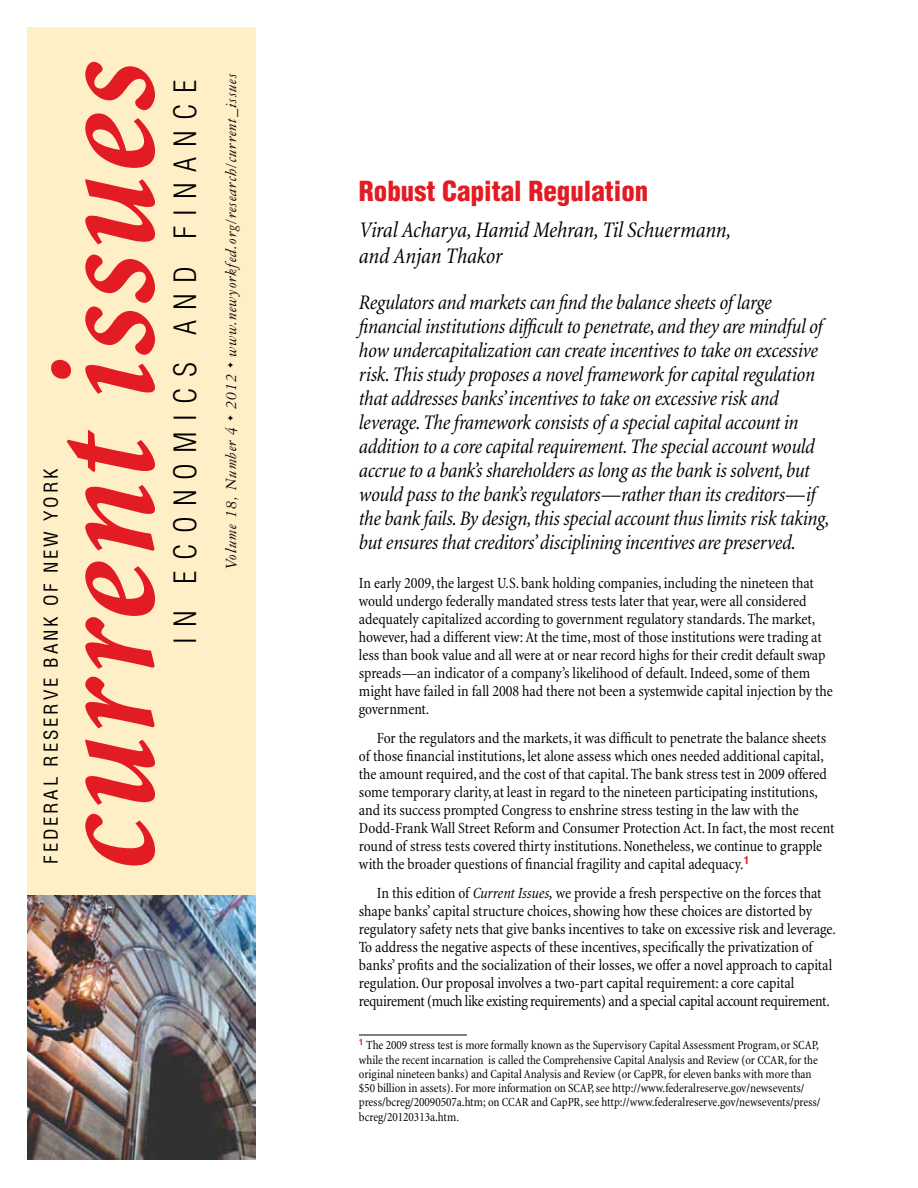
<style>
.page{position:relative;width:918px;height:1188px;background:#fff}
.page>*{position:absolute;margin:0;border:0;box-sizing:border-box;transform-origin:0 0}
.t1{font:italic 700 condensed 150px "Minion";letter-spacing:.015em;color:#e31b23}
.t2{font:300 condensed 30px "Helvetica";letter-spacing:.34em;color:#000}
.t3{font:900 condensed 27px "Helvetica";color:#e31b23}
.t4{font:italic condensed 22.5px/25.5px "Minion";letter-spacing:-.01em;color:#000}
.t5{font:italic condensed 21px/24px "Minion";letter-spacing:-.02em;color:#000}
.t6{font:condensed 18.75px "Helvetica";letter-spacing:.15em;color:#000}
.t7{font:italic 16.5px "Garamond Three";letter-spacing:.05em;color:#000}
.t8{font:condensed 15.75px/18px "Minion";letter-spacing:-.005em;color:#000}
.t9{font:condensed 12.6px/14.2px "Minion";letter-spacing:-.005em;color:#000}
.s1{font-style:italic}
.s2{font-style:italic;font-stretch:normal}
</style>
<div class="page">
<div style="left:27px;top:27px;width:229px;height:873px;background:#ffefc6"></div>
<img style="left:27px;top:896px;width:229px;height:264px">
<hr style="left:359px;top:1035px;width:108px;height:1px;background:#000">
<h1 class="t1" style="left:26px;top:871px;width:811px;rotate:-90deg">current issues</h1>
<p class="t6" style="left:39px;top:864px;width:397px;rotate:-90deg">FEDERAL RESERVE BANK OF NEW YORK</p>
<h2 class="t2" style="left:168px;top:644px;width:563px;rotate:-90deg">in Economics and Finance</h2>
<p class="t7" style="left:222px;top:569px;width:497px;rotate:-90deg">Volume 18, Number 4 2012 www.newyorkfed.org/research/current_issues</p>
<h3 class="t3" style="left:359px;top:174px;width:291px">Robust Capital Regulation</h3>
<h3 class="t4" style="left:359px;top:218px;width:374px">Viral Acharya, Hamid Mehran, Til Schuermann, and Anjan Thakor</h3>
<p class="t5" style="left:359px;top:290px;width:472px">Regulators and markets can find the balance sheets of large financial institutions difficult to penetrate, and they are mindful of how undercapitalization can create incentives to take on excessive risk. This study proposes a novel framework for capital regulation that addresses banks’ incentives to take on excessive risk and leverage. The framework consists of a special capital account in addition to a core capital requirement. The special account would accrue to a bank’s shareholders as long as the bank is solvent, but would pass to the bank’s regulators—rather than its creditors—if the bank fails. By design, this special account thus limits risk taking, but ensures that creditors’ disciplining incentives are preserved.</p>
<p class="t8" style="left:359px;top:575px;width:475px">In early 2009, the largest U.S. bank holding companies, including the nineteen that would undergo federally mandated stress tests later that year, were all considered adequately capitalized according to government regulatory standards. The market, however, had a different view: At the time, most of those institutions were trading at less than book value and all were at or near record highs for their credit default swap spreads—an indicator of a company’s likelihood of default. Indeed, some of them might have failed in fall 2008 had there not been a systemwide capital injection by the government.</p>
<p class="t8" style="left:359px;top:729px;width:477px;text-indent:18px">For the regulators and the markets, it was difficult to penetrate the balance sheets of those financial institutions, let alone assess which ones needed additional capital, the amount required, and the cost of that capital. The bank stress test in 2009 offered some temporary clarity, at least in regard to the nineteen participating institutions, and its success prompted Congress to enshrine stress testing in the law with the Dodd-Frank Wall Street Reform and Consumer Protection Act. In fact, the most recent round of stress tests covered thirty institutions. Nonetheless, we continue to grapple with the broader questions of financial fragility and capital adequacy.<sup>1</sup></p>
<p class="t8" style="left:359px;top:884px;width:479px;text-indent:18px">In this edition of <span class="s1">Current Issues</span><span class="s2">,</span> we provide a fresh perspective on the forces that shape banks’ capital structure choices, showing how these choices are distorted by regulatory safety nets that give banks incentives to take on excessive risk and leverage.<br>To address the negative aspects of these incentives, specifically the privatization of banks’ profits and the socialization of their losses, we offer a novel approach to capital regulation. Our proposal involves a two-part capital requirement: a core capital requirement (much like existing requirements) and a special capital account requirement.</p>
<p class="t9" style="left:359px;top:1038px;width:463px"><sup>1</sup> The 2009 stress test is more formally known as the Supervisory Capital Assessment Program, or SCAP, while the recent incarnation is called the Comprehensive Capital Analysis and Review (or CCAR, for the original nineteen banks) and Capital Analysis and Review (or CapPR, for eleven banks with more than $50 billion in assets). For more information on SCAP, see http://www.federalreserve.gov/newsevents/ press/bcreg/20090507a.htm; on CCAR and CapPR, see http://www.federalreserve.gov/newsevents/press/ bcreg/20120313a.htm.</p>
</div>
